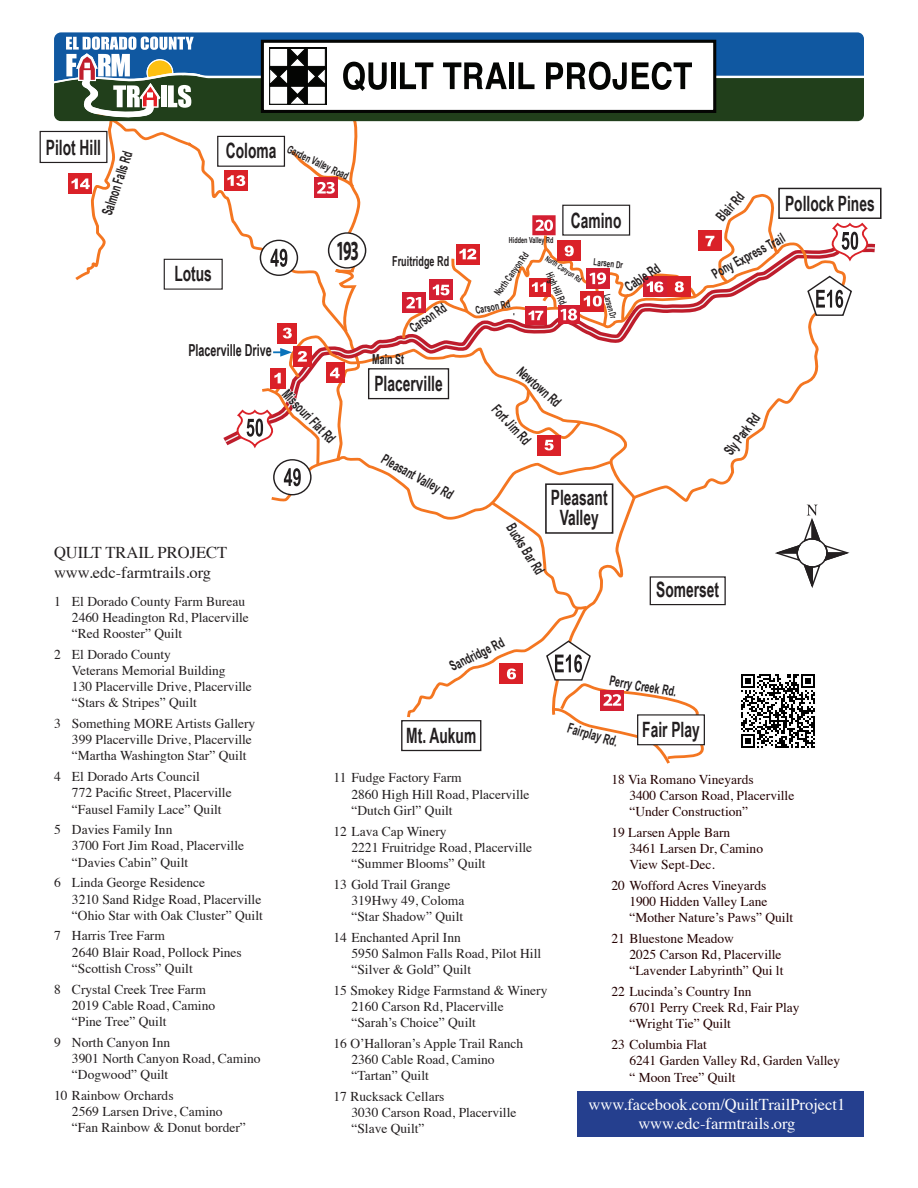
<style>
.page{position:relative;width:918px;height:1188px;background:#fff}
.page>*{position:absolute;margin:0;border:0;box-sizing:border-box;transform-origin:0 0}
.t1{font:700 27.75px "Myriad Pro";color:#231f20;scale:.55 1}
.t2{font:700 21.15px/20px "Arial Narrow";color:#231f20;text-align:center;scale:.8 1}
.t3{font:16.5px "Times";color:#fff}
.t4{font:16.5px "Times";color:#231f20}
.t5{font:700 16.5px "Arial Narrow";color:#231f20;scale:.8 1}
.t6{font:700 14.55px "Arial Narrow";color:#231f20;scale:.72 1}
.t7{font:700 14.4px "Arial Narrow";color:#231f20;scale:.73 1}
.t8{font:700 14.25px "Arial Narrow";color:#231f20;scale:.75 1}
.t9{font:700 14.25px "Arial Narrow";color:#231f20;scale:.74 1}
.t10{font:700 14.1px "Arial Narrow";color:#231f20;scale:.75 1}
.t11{font:700 13.95px "Arial Narrow";color:#231f20;scale:.77 1}
.t12{font:700 13.95px "Arial Narrow";color:#231f20;scale:.78 1}
.t13{font:700 13.95px "Arial Narrow";color:#231f20;scale:.7 1}
.t14{font:700 13.8px "Arial Narrow";letter-spacing:.005em;color:#231f20;scale:.79 1}
.t15{font:700 13.8px "Arial Narrow";letter-spacing:.005em;color:#231f20;scale:.8 1}
.t16{font:13.5px/16.2px "Times";color:#231f20;text-align:right}
.t17{font:13.5px "Times";color:#230001}
.t18{font:700 10.95px "Arial Narrow";color:#231f20;scale:.78 1}
.t19{font:700 10.65px "Arial Narrow";color:#231f20;scale:.79 1}
.t20{font:700 10.2px "Arial Narrow";color:#231f20;scale:.72 1}
.t21{font:700 9.9px "Arial Narrow";color:#231f20;scale:.75 1}
.t22{font:700 9.6px "Arial Narrow";color:#231f20;scale:.79 1}
.t23{font:700 9.15px "Arial Narrow";color:#231f20;scale:.71 1}
.t24{font:700 8.4px "Arial Narrow";letter-spacing:.005em;color:#231f20;scale:.8 1}
.t25{font:700 7.8px "Arial Narrow";color:#231f20;scale:.79 1}
</style>
<div class="page">
<div style="left:578px;top:1091px;width:286px;height:46px;background:#253f8e"></div>
<div style="left:217px;top:136px;width:68px;height:31px;border:1px solid #231f20"></div>
<div style="left:164px;top:259px;width:59px;height:31px;border:1px solid #231f20"></div>
<div style="left:778px;top:188px;width:104px;height:31px;border:1px solid #231f20"></div>
<div style="left:40px;top:131px;width:67px;height:32px;border:1px solid #231f20"></div>
<div style="left:224px;top:171px;width:24px;height:20px;background:#da2128"></div>
<svg style="left:54px;top:32px;width:810px;height:82px;fill:#1058a1"></svg>
<svg style="left:54px;top:37px;width:146px;height:245px"></svg>
<div style="left:261px;top:40px;width:455px;height:73px;background:#fff;border:3px solid #040503"></div>
<svg style="left:227px;top:48px;width:641px;height:716px"></svg>
<img style="left:733px;top:666px;width:90px;height:90px">
<p class="t2" style="left:46px;top:136px;width:70px">Pilot Hill</p>
<p class="t6" style="left:96px;top:211px;width:95px;rotate:-71deg">Salmon Falls Rd</p>
<p class="t2" style="left:226px;top:140px;width:65px">Coloma</p>
<p class="t18" style="left:291px;top:141px;width:86px;rotate:25deg">Garden Valley Road</p>
<p class="t2" style="left:174px;top:263px;width:48px">Lotus</p>
<p class="t1" style="left:336px;top:233px;width:43px">193</p>
<p class="t24" style="left:509px;top:233px;width:57px">Hidden Valley Rd</p>
<p class="t2" style="left:571px;top:209px;width:65px">Camino</p>
<p class="t21" style="left:491px;top:290px;width:69px;rotate:-54deg">North Canyon Rd</p>
<p class="t25" style="left:549px;top:252px;width:55px;rotate:33deg">North Canyon Rd</p>
<p class="t15" style="left:392px;top:251px;width:73px">Fruitridge Rd</p>
<p class="t20" style="left:556px;top:269px;width:50px;rotate:65deg">High Hill Rd</p>
<p class="t13" style="left:405px;top:320px;width:59px;rotate:-34deg">Carson Rd</p>
<p class="t19" style="left:474px;top:303px;width:46px;rotate:-12deg">Carson Rd</p>
<p class="t22" style="left:594px;top:255px;width:39px;rotate:5deg">Larsen Dr</p>
<p class="t23" style="left:614px;top:292px;width:37px;rotate:75deg">Larsen Dr</p>
<p class="t11" style="left:621px;top:279px;width:52px;rotate:-33deg">Cable Rd</p>
<p class="t9" style="left:711px;top:211px;width:47px;rotate:-48deg">Blair Rd</p>
<p class="t2" style="left:785px;top:193px;width:114px">Pollock Pines</p>
<p class="t11" style="left:708px;top:265px;width:106px;rotate:-28deg">Pony Express Trail</p>
<p class="t5" style="left:188px;top:337px;width:106px">Placerville Drive</p>
<p class="t4" style="left:54px;top:537px;width:175px">QUILT TRAIL PROJECT</p>
<p class="t4" style="left:54px;top:557px;width:159px">www.edc-farmtrails.org</p>
<p class="t16" style="left:54px;top:592px;width:196px">1 El Dorado County Farm Bureau<br>2460 Headington Rd, Placerville</p>
<p class="t16" style="left:72px;top:624px;width:112px">“Red Rooster” Quilt</p>
<p class="t16" style="left:54px;top:645px;width:118px">2 El Dorado County</p>
<p class="t16" style="left:72px;top:661px;width:181px;text-align:left">Veterans Memorial Building<br>130 Placerville Drive, Placerville</p>
<p class="t16" style="left:72px;top:694px;width:126px">“Stars &amp; Stripes” Quilt</p>
<p class="t16" style="left:54px;top:714px;width:203px">3 Something MORE Artists Gallery<br>399 Placerville Drive, Placerville</p>
<p class="t16" style="left:72px;top:747px;width:176px">“Martha Washington Star” Quilt</p>
<p class="t16" style="left:72px;top:767px;width:161px;text-align:left;text-indent:-18px">4 El Dorado Arts Council<br>772 Pacific Street, Placerville</p>
<p class="t16" style="left:72px;top:800px;width:151px">“Fausel Family Lace” Quilt</p>
<p class="t16" style="left:54px;top:820px;width:120px">5 Davies Family Inn</p>
<p class="t16" style="left:72px;top:837px;width:174px">3700 Fort Jim Road, Placerville</p>
<p class="t16" style="left:72px;top:853px;width:118px">“Davies Cabin” Quilt</p>
<p class="t16" style="left:54px;top:874px;width:153px">6 Linda George Residence</p>
<p class="t16" style="left:72px;top:890px;width:191px">3210 Sand Ridge Road, Placerville</p>
<p class="t16" style="left:72px;top:906px;width:192px">“Ohio Star with Oak Cluster” Quilt</p>
<p class="t16" style="left:54px;top:927px;width:112px">7 Harris Tree Farm</p>
<p class="t16" style="left:72px;top:943px;width:171px">2640 Blair Road, Pollock Pines</p>
<p class="t16" style="left:72px;top:959px;width:122px">“Scottish Cross” Quilt</p>
<p class="t16" style="left:54px;top:980px;width:153px">8 Crystal Creek Tree Farm</p>
<p class="t16" style="left:72px;top:996px;width:145px">2019 Cable Road, Camino</p>
<p class="t16" style="left:72px;top:1012px;width:96px">“Pine Tree” Quilt</p>
<p class="t16" style="left:54px;top:1033px;width:118px">9 North Canyon Inn</p>
<p class="t16" style="left:72px;top:1049px;width:190px">3901 North Canyon Road, Camino</p>
<p class="t16" style="left:72px;top:1065px;width:98px">“Dogwood” Quilt</p>
<p class="t16" style="left:54px;top:1086px;width:121px">10 Rainbow Orchards</p>
<p class="t16" style="left:72px;top:1102px;width:152px">2569 Larsen Drive, Camino</p>
<p class="t16" style="left:72px;top:1118px;width:175px">“Fan Rainbow &amp; Donut border”</p>
<p class="t8" style="left:292px;top:384px;width:93px;rotate:45deg">Missouri Flat Rd</p>
<p class="t15" style="left:372px;top:348px;width:41px">Main St</p>
<p class="t2" style="left:374px;top:372px;width:87px">Placerville</p>
<p class="t11" style="left:388px;top:448px;width:104px;rotate:29deg">Pleasant Valley Rd</p>
<p class="t10" style="left:526px;top:361px;width:72px;rotate:41deg">Newtown Rd</p>
<p class="t8" style="left:502px;top:399px;width:67px;rotate:46deg">Fort Jim Rd</p>
<p class="t2" style="left:551px;top:486px;width:72px">Pleasant<br>Valley</p>
<p class="t7" style="left:519px;top:519px;width:80px;rotate:57deg">Bucks Bar Rd</p>
<p class="t12" style="left:446px;top:657px;width:76px;rotate:-25deg">Sandridge Rd</p>
<p class="t9" style="left:719px;top:447px;width:67px;rotate:-52deg">Sly Park Rd</p>
<p class="t2" style="left:656px;top:578px;width:80px">Somerset</p>
<p class="t2" style="left:406px;top:724px;width:89px">Mt. Aukum</p>
<p class="t14" style="left:611px;top:670px;width:88px;rotate:10deg">Perry Creek Rd.</p>
<p class="t14" style="left:571px;top:718px;width:67px;rotate:16deg">Fairplay Rd.</p>
<p class="t2" style="left:642px;top:718px;width:73px">Fair Play</p>
<p class="t16" style="left:333px;top:769px;width:130px">11 Fudge Factory Farm</p>
<p class="t16" style="left:351px;top:785px;width:180px">2860 High Hill Road, Placerville</p>
<p class="t16" style="left:351px;top:801px;width:103px">“Dutch Girl” Quilt</p>
<p class="t16" style="left:333px;top:822px;width:115px">12 Lava Cap Winery</p>
<p class="t16" style="left:351px;top:838px;width:182px">2221 Fruitridge Road, Placerville</p>
<p class="t16" style="left:351px;top:854px;width:136px">“Summer Blooms” Quilt</p>
<p class="t16" style="left:333px;top:875px;width:119px">13 Gold Trail Grange</p>
<p class="t16" style="left:351px;top:891px;width:114px">319Hwy 49, Coloma</p>
<p class="t16" style="left:351px;top:907px;width:113px">“Star Shadow” Quilt</p>
<p class="t16" style="left:333px;top:928px;width:129px">14 Enchanted April Inn</p>
<p class="t16" style="left:351px;top:944px;width:191px">5950 Salmon Falls Road, Pilot Hill</p>
<p class="t16" style="left:351px;top:960px;width:121px">“Silver &amp; Gold” Quilt</p>
<p class="t16" style="left:333px;top:981px;width:216px">15 Smokey Ridge Farmstand &amp; Winery</p>
<p class="t16" style="left:351px;top:997px;width:154px">2160 Carson Rd, Placerville</p>
<p class="t16" style="left:351px;top:1013px;width:126px">“Sarah’s Choice” Quilt</p>
<p class="t16" style="left:333px;top:1034px;width:191px">16 O’Halloran’s Apple Trail Ranch</p>
<p class="t16" style="left:351px;top:1050px;width:145px">2360 Cable Road, Camino</p>
<p class="t16" style="left:351px;top:1067px;width:79px">“Tartan” Quilt</p>
<p class="t16" style="left:333px;top:1087px;width:112px">17 Rucksack Cellars</p>
<p class="t16" style="left:351px;top:1103px;width:166px">3030 Carson Road, Placerville</p>
<p class="t16" style="left:351px;top:1120px;width:75px">“Slave Quilt”</p>
<p class="t17" style="left:611px;top:767px;width:144px">18 Via Romano Vineyards</p>
<p class="t17" style="left:629px;top:783px;width:166px">3400 Carson Road, Placerville</p>
<p class="t17" style="left:629px;top:799px;width:120px">“Under Construction”</p>
<p class="t17" style="left:611px;top:820px;width:120px">19 Larsen Apple Barn</p>
<p class="t17" style="left:629px;top:836px;width:135px">3461 Larsen Dr, Camino</p>
<p class="t17" style="left:629px;top:852px;width:87px">View Sept-Dec.</p>
<p class="t17" style="left:611px;top:873px;width:157px">20 Wofford Acres Vineyards</p>
<p class="t17" style="left:629px;top:889px;width:140px">1900 Hidden Valley Lane</p>
<p class="t17" style="left:629px;top:905px;width:165px">“Mother Nature’s Paws” Quilt</p>
<p class="t17" style="left:611px;top:926px;width:124px">21 Bluestone Meadow</p>
<p class="t17" style="left:629px;top:942px;width:154px">2025 Carson Rd, Placerville</p>
<p class="t17" style="left:629px;top:958px;width:156px">“Lavender Labyrinth” Qui lt</p>
<p class="t17" style="left:611px;top:979px;width:142px">22 Lucinda’s Country Inn</p>
<p class="t17" style="left:629px;top:995px;width:172px">6701 Perry Creek Rd, Fair Play</p>
<p class="t17" style="left:629px;top:1011px;width:103px">“Wright Tie” Quilt</p>
<p class="t17" style="left:611px;top:1032px;width:97px">23 Columbia Flat</p>
<p class="t17" style="left:629px;top:1048px;width:212px">6241 Garden Valley Rd, Garden Valley</p>
<p class="t17" style="left:629px;top:1064px;width:108px">“ Moon Tree” Quilt</p>
<p class="t3" style="left:589px;top:1089px;width:258px">www.facebook.com/QuiltTrailProject1</p>
<p class="t3" style="left:638px;top:1108px;width:159px">www.edc-farmtrails.org</p>
</div>
